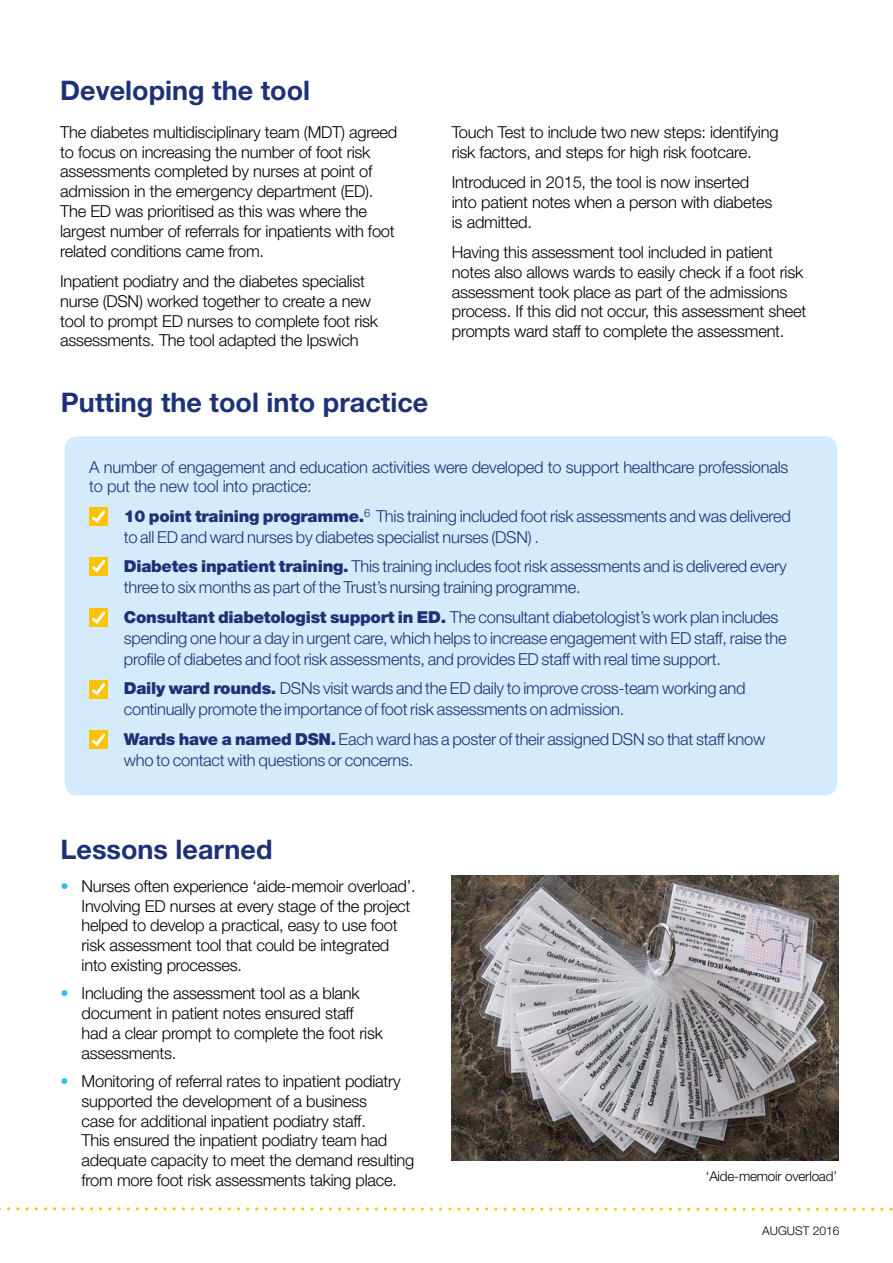
<style>
.page{position:relative;width:893px;height:1263px;background:#fff}
.page>*{position:absolute;margin:0;border:0;box-sizing:border-box;transform-origin:0 0}
.t1{font:700 27px "Helvetica Neue LT Std";color:#1d3176}
.t2{font:300 16.5px/19.8px "Helvetica Neue LT Std";letter-spacing:-.015em;color:#000}
.t3{font:300 16.5px/21px "Helvetica Neue LT Std";letter-spacing:-.015em;color:#1d3176}
.t4{font:300 13.5px "Helvetica Neue LT Std";letter-spacing:-.015em;color:#000}
.t5{font:300 12px "Helvetica Neue LT Std";color:#000}
.s1{font-weight:900}
.s2{color:#30baed}
</style>
<div class="page">
<svg style="left:0;top:1207px;width:893px;height:4px"></svg>
<div style="left:65px;top:436px;width:772px;height:360px;background:#d3ebfb;border-radius:13px"></div>
<div style="left:89px;top:507px;width:19px;height:19px;background:#fdc300"></div>
<svg style="left:92px;top:510px;width:14px;height:13px"></svg>
<div style="left:89px;top:557px;width:19px;height:18px;background:#fdc300"></div>
<svg style="left:92px;top:560px;width:14px;height:13px"></svg>
<div style="left:89px;top:608px;width:19px;height:19px;background:#fdc300"></div>
<svg style="left:92px;top:611px;width:14px;height:13px"></svg>
<div style="left:89px;top:680px;width:19px;height:19px;background:#fdc300"></div>
<svg style="left:92px;top:683px;width:14px;height:13px"></svg>
<div style="left:89px;top:730px;width:19px;height:19px;background:#fdc300"></div>
<svg style="left:92px;top:733px;width:14px;height:13px"></svg>
<img style="left:452px;top:875px;width:386px;height:286px">
<h1 class="t1" style="left:60px;top:74px;width:251px">Developing the tool</h1>
<p class="t2" style="left:60px;top:122px;width:339px">The diabetes multidisciplinary team (MDT) agreed to focus on increasing the number of foot risk assessments completed by nurses at point of admission in the emergency department (ED).<br>The ED was prioritised as this was where the largest number of referrals for inpatients with foot related conditions came from.</p>
<p class="t2" style="left:60px;top:271px;width:320px">Inpatient podiatry and the diabetes specialist nurse (DSN) worked together to create a new tool to prompt ED nurses to complete foot risk assessments. The tool adapted the Ipswich</p>
<h1 class="t1" style="left:61px;top:385px;width:369px">Putting the tool into practice</h1>
<p class="t2" style="left:452px;top:122px;width:328px">Touch Test to include two new steps: identifying risk factors, and steps for high risk footcare.</p>
<p class="t2" style="left:452px;top:172px;width:322px">Introduced in 2015, the tool is now inserted into patient notes when a person with diabetes is admitted.</p>
<p class="t2" style="left:452px;top:242px;width:356px">Having this assessment tool included in patient notes also allows wards to easily check if a foot risk assessment took place as part of the admissions process. If this did not occur, this assessment sheet prompts ward staff to complete the assessment.</p>
<p class="t3" style="left:89px;top:456px;width:701px;line-height:19.8px">A number of engagement and education activities were developed to support healthcare professionals to put the new tool into practice:</p>
<p class="t3" style="left:124px;top:505px;width:669px"><span class="s1">10 point training programme.</span><sup>6</sup> This training included foot risk assessments and was delivered to all ED and ward nurses by diabetes specialist nurses (DSN) .</p>
<p class="t3" style="left:124px;top:556px;width:664px"><span class="s1">Diabetes inpatient training.</span> This training includes foot risk assessments and is delivered every three to six months as part of the Trust’s nursing training programme.</p>
<p class="t3" style="left:124px;top:606px;width:664px"><span class="s1">Consultant diabetologist support in ED.</span> The consultant diabetologist’s work plan includes spending one hour a day in urgent care, which helps to increase engagement with ED staff, raise the profile of diabetes and foot risk assessments, and provides ED staff with real time support.</p>
<p class="t3" style="left:124px;top:678px;width:623px"><span class="s1">Daily ward rounds.</span> DSNs visit wards and the ED daily to improve cross-team working and continually promote the importance of foot risk assessments on admission.</p>
<p class="t3" style="left:124px;top:728px;width:643px"><span class="s1">Wards have a named DSN.</span>Each ward has a poster of their assigned DSN so that staff know who to contact with questions or concerns.</p>
<h1 class="t1" style="left:61px;top:833px;width:213px">Lessons learned</h1>
<p class="t2" style="left:82px;top:875px;width:335px;text-indent:-21px"><span class="s2">•</span> Nurses often experience ‘aide-memoir overload’.<br>Involving ED nurses at every stage of the project helped to develop a practical, easy to use foot risk assessment tool that could be integrated into existing processes.</p>
<p class="t2" style="left:82px;top:983px;width:303px;text-indent:-21px"><span class="s2">•</span> Including the assessment tool as a blank document in patient notes ensured staff had a clear prompt to complete the foot risk assessments.</p>
<p class="t2" style="left:82px;top:1071px;width:334px;text-indent:-21px"><span class="s2">•</span> Monitoring of referral rates to inpatient podiatry supported the development of a business<br>case for additional inpatient podiatry staff.<br>This ensured the inpatient podiatry team had adequate capacity to meet the demand resulting from more foot risk assessments taking place.</p>
<p class="t4" style="left:706px;top:1167px;width:133px">‘Aide-memoir overload’</p>
<p class="t5" style="left:762px;top:1224px;width:79px">AUGUST 2016</p>
</div>
